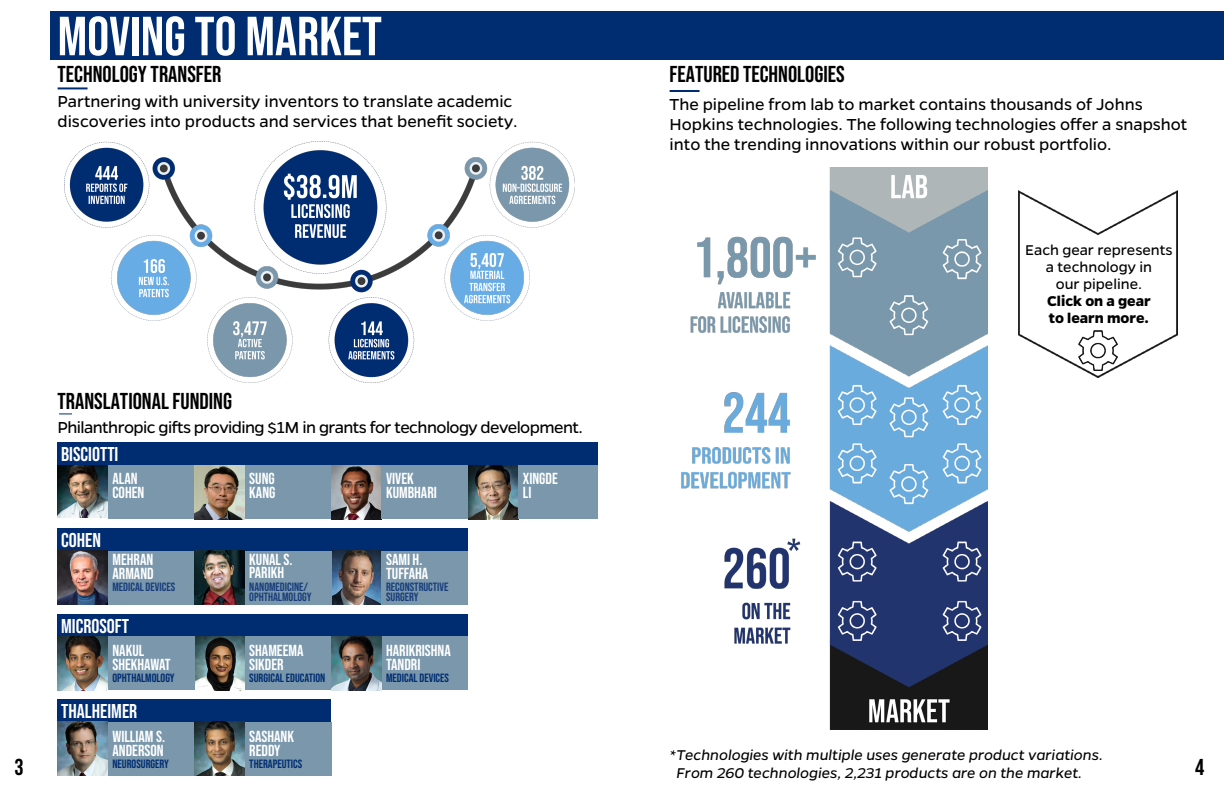
<style>
.page{position:relative;width:1224px;height:792px;background:#fff}
.page>*{position:absolute;margin:0;border:0;box-sizing:border-box;transform-origin:0 0}
.t1{font:55px "Bebas Neue";color:#fff}
.t2{font:23px "Bebas Neue";color:#000}
.t3{font:20px "Bebas Neue";color:#fff}
.t4{font:18px/20px "Gentona";color:#000}
.t5{font:18px "Gentona";letter-spacing:-.03em;color:#000}
.t6{font:16px/14px "Bebas Neue";color:#fff}
.t7{font:italic 16px/18px "Gentona";color:#000}
.t8{font:16px/17px "Gentona";color:#000;text-align:center}
.t9{font:700 16px/17px "Gentona";color:#000}
.t10{font:12px "Bebas Neue";color:#002d72}
.t11{font:12px/10px "Bebas Neue";color:#173c7b}
</style>
<div class="page">
<div style="left:50px;top:11px;width:1174px;height:49px;background:#002d72"></div>
<hr style="left:58px;top:87px;width:30px;height:2px;background:#002d72">
<img style="left:64px;top:141px;width:511px;height:241px">
<hr style="left:670px;top:90px;width:30px;height:2px;background:#002d72">
<div style="left:58px;top:443px;width:540px;height:22px;background:#002d72"></div>
<img style="left:58px;top:465px;width:50px;height:53px">
<div style="left:108px;top:465px;width:86px;height:54px;background:#7a97ab"></div>
<img style="left:194px;top:465px;width:51px;height:54px">
<div style="left:245px;top:465px;width:86px;height:54px;background:#7a97ab"></div>
<img style="left:468px;top:465px;width:50px;height:54px">
<div style="left:518px;top:465px;width:80px;height:54px;background:#7a97ab"></div>
<img style="left:331px;top:465px;width:51px;height:54px">
<div style="left:382px;top:465px;width:86px;height:54px;background:#7a97ab"></div>
<div style="left:58px;top:699px;width:273px;height:23px;background:#002d72"></div>
<img style="left:58px;top:722px;width:50px;height:54px">
<div style="left:108px;top:722px;width:86px;height:54px;background:#7a97ab"></div>
<img style="left:194px;top:722px;width:51px;height:54px">
<div style="left:245px;top:722px;width:86px;height:54px;background:#7a97ab"></div>
<img style="left:681px;top:167px;width:307px;height:563px">
<svg style="left:59px;top:413px;width:13px;height:1px"></svg>
<div style="left:58px;top:528px;width:410px;height:23px;background:#002d72"></div>
<img style="left:331px;top:551px;width:51px;height:54px">
<div style="left:382px;top:551px;width:86px;height:54px;background:#7a97ab"></div>
<img style="left:58px;top:551px;width:50px;height:54px">
<div style="left:108px;top:551px;width:86px;height:54px;background:#7a97ab"></div>
<img style="left:194px;top:551px;width:51px;height:54px">
<div style="left:245px;top:551px;width:86px;height:54px;background:#7a97ab"></div>
<div style="left:58px;top:614px;width:410px;height:22px;background:#002d72"></div>
<img style="left:194px;top:636px;width:51px;height:54px">
<div style="left:245px;top:636px;width:86px;height:54px;background:#7a97ab"></div>
<img style="left:58px;top:636px;width:50px;height:54px">
<div style="left:108px;top:636px;width:86px;height:54px;background:#7a97ab"></div>
<div style="left:382px;top:636px;width:86px;height:54px;background:#7a97ab"></div>
<img style="left:331px;top:636px;width:51px;height:54px">
<img style="left:1019px;top:190px;width:158px;height:188px">
<h1 class="t1" style="left:58px;top:5px;width:326px">MOVING TO MARKET</h1>
<p class="t2" style="left:58px;top:61px;width:165px">TECHNOLOGY TRANSFER</p>
<p class="t2" style="left:670px;top:61px;width:177px">FEATURED TECHNOLOGIES</p>
<p class="t4" style="left:58px;top:92px;width:462px">Partnering with university inventors to translate academic discoveries into products and services that benefit society.</p>
<p class="t2" style="left:58px;top:388px;width:176px">TRANSLATIONAL FUNDING</p>
<p class="t5" style="left:58px;top:418px;width:527px">Philanthropic gifts providing $1M in grants for technology development.</p>
<p class="t3" style="left:61px;top:443px;width:59px">BISCIOTTI</p>
<p class="t6" style="left:112px;top:471px;width:33px">ALAN<br>COHEN</p>
<p class="t6" style="left:249px;top:471px;width:28px">SUNG<br>KANG</p>
<p class="t6" style="left:523px;top:471px;width:36px">XINGDE<br>LI</p>
<p class="t6" style="left:386px;top:471px;width:52px">VIVEK<br>KUMBHARI</p>
<p class="t3" style="left:61px;top:529px;width:41px">COHEN</p>
<p class="t6" style="left:112px;top:553px;width:43px">MEHRAN<br>ARMAND</p>
<p class="t11" style="left:113px;top:581px;width:64px">MEDICAL DEVICES</p>
<p class="t3" style="left:61px;top:614px;width:69px">MICROSOFT</p>
<p class="t6" style="left:112px;top:643px;width:60px">NAKUL<br>SHEKHAWAT</p>
<p class="t10" style="left:112px;top:671px;width:64px">OPHTHALMOLOGY</p>
<p class="t6" style="left:249px;top:553px;width:45px;line-height:13px">KUNAL S.<br>PARIKH</p>
<p class="t11" style="left:249px;top:581px;width:64px">NANOMEDICINE/<br>OPHTHALMOLOGY</p>
<p class="t6" style="left:249px;top:643px;width:56px">SHAMEEMA<br>SIKDER</p>
<p class="t10" style="left:249px;top:671px;width:78px">SURGICAL EDUCATION</p>
<p class="t6" style="left:386px;top:553px;width:44px">SAMI H.<br>TUFFAHA</p>
<p class="t11" style="left:386px;top:581px;width:64px">RECONSTRUCTIVE<br>SURGERY</p>
<p class="t6" style="left:386px;top:643px;width:66px">HARIKRISHNA<br>TANDRI</p>
<p class="t10" style="left:386px;top:671px;width:64px">MEDICAL DEVICES</p>
<p class="t4" style="left:670px;top:94px;width:519px">The pipeline from lab to market contains thousands of Johns<br>Hopkins technologies. The following technologies offer a snapshot into the trending innovations within our robust portfolio.</p>
<p class="t8" style="left:1025px;top:241px;width:149px">Each gear represents a technology in<br>our pipeline.</p>
<p class="t9" style="left:1047px;top:292px;width:105px">Click on a gear to learn more.</p>
<p class="t3" style="left:61px;top:700px;width:78px">THALHEIMER</p>
<p class="t6" style="left:112px;top:729px;width:54px">WILLIAM S.<br>ANDERSON</p>
<p class="t10" style="left:112px;top:757px;width:58px">NEUROSURGERY</p>
<p class="t6" style="left:249px;top:729px;width:46px">SASHANK<br>REDDY</p>
<p class="t10" style="left:249px;top:757px;width:54px">THERAPEUTICS</p>
<p class="t7" style="left:677px;top:746px;width:428px;text-indent:-7px">*Technologies with multiple uses generate product variations.<br>From 260 technologies, 2,231 products are on the market.</p>
<p class="t2" style="left:14px;top:754px;width:11px">3</p>
<p class="t2" style="left:1195px;top:754px;width:11px">4</p>
</div>
